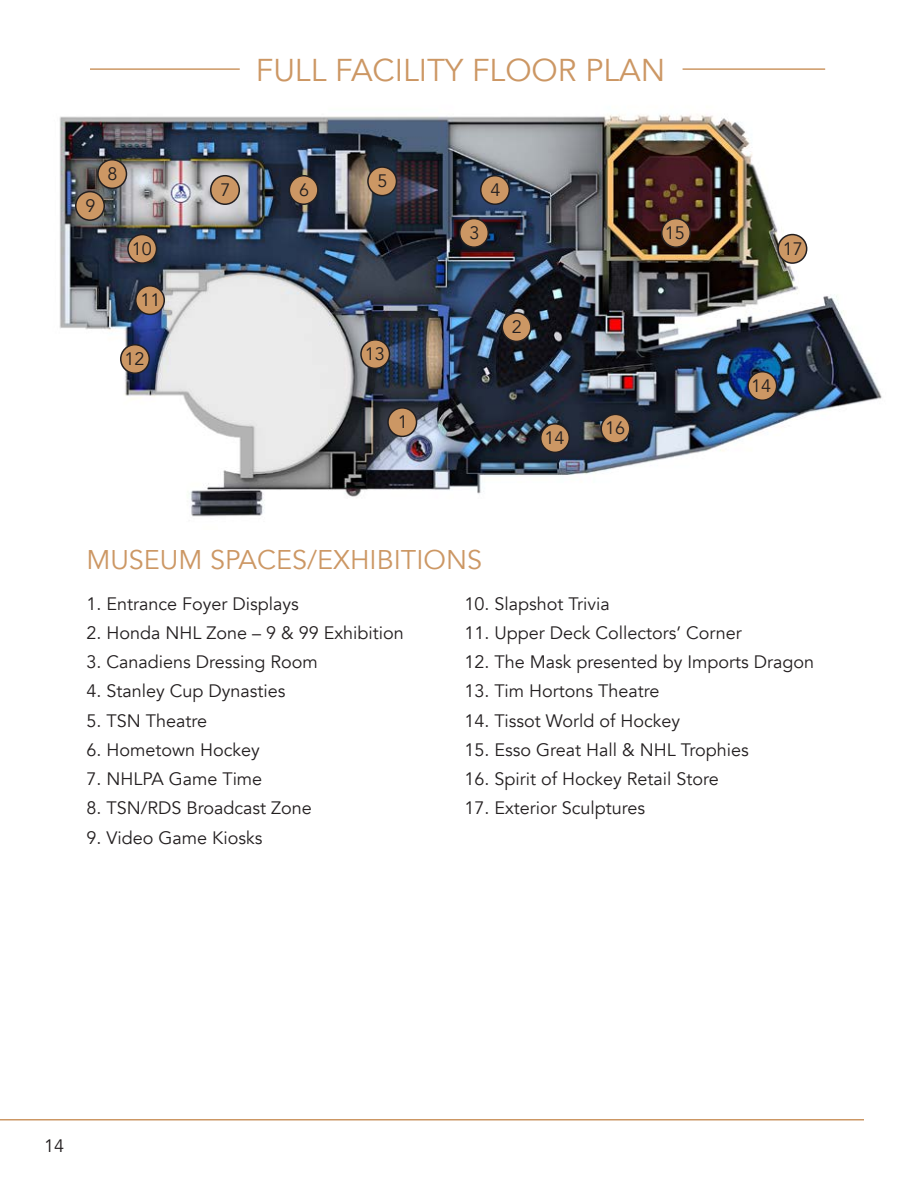
<style>
.page{position:relative;width:918px;height:1188px;background:#fff}
.page>*{position:absolute;margin:0;border:0;box-sizing:border-box;transform-origin:0 0}
.t1{font:31.5px "Avenir";color:#cc9764}
.t2{font:27px "Avenir";color:#cc9764}
.t3{font:18px "Avenir";color:#231f20}
</style>
<div class="page">
<img style="left:59px;top:114px;width:823px;height:403px">
<div style="left:460px;top:219px;width:28px;height:28px;background:#cc9764;border-radius:50%"></div>
<div style="left:459px;top:218px;width:30px;height:30px;border:2px solid #231f20;border-radius:50%"></div>
<div style="left:481px;top:176px;width:28px;height:28px;background:#cc9764;border-radius:50%"></div>
<div style="left:480px;top:175px;width:30px;height:30px;border:2px solid #231f20;border-radius:50%"></div>
<div style="left:368px;top:167px;width:28px;height:29px;background:#cc9764;border-radius:50%"></div>
<div style="left:367px;top:166px;width:30px;height:30px;border:2px solid #231f20;border-radius:50%"></div>
<div style="left:289px;top:176px;width:29px;height:28px;background:#cc9764;border-radius:50%"></div>
<div style="left:289px;top:175px;width:30px;height:30px;border:2px solid #231f20;border-radius:50%"></div>
<div style="left:211px;top:176px;width:28px;height:28px;background:#cc9764;border-radius:50%"></div>
<div style="left:210px;top:175px;width:30px;height:30px;border:2px solid #231f20;border-radius:50%"></div>
<div style="left:98px;top:160px;width:28px;height:28px;background:#cc9764;border-radius:50%"></div>
<div style="left:97px;top:159px;width:30px;height:30px;border:2px solid #231f20;border-radius:50%"></div>
<div style="left:76px;top:192px;width:28px;height:28px;background:#cc9764;border-radius:50%"></div>
<div style="left:75px;top:191px;width:30px;height:30px;border:2px solid #231f20;border-radius:50%"></div>
<div style="left:128px;top:235px;width:29px;height:28px;background:#cc9764;border-radius:50%"></div>
<div style="left:127px;top:234px;width:30px;height:30px;border:2px solid #231f20;border-radius:50%"></div>
<div style="left:136px;top:286px;width:28px;height:28px;background:#cc9764;border-radius:50%"></div>
<div style="left:135px;top:285px;width:30px;height:30px;border:2px solid #231f20;border-radius:50%"></div>
<div style="left:121px;top:345px;width:28px;height:28px;background:#cc9764;border-radius:50%"></div>
<div style="left:120px;top:344px;width:30px;height:30px;border:2px solid #231f20;border-radius:50%"></div>
<div style="left:361px;top:340px;width:29px;height:28px;background:#cc9764;border-radius:50%"></div>
<div style="left:360px;top:339px;width:30px;height:30px;border:2px solid #231f20;border-radius:50%"></div>
<div style="left:541px;top:424px;width:28px;height:28px;background:#cc9764;border-radius:50%"></div>
<div style="left:540px;top:423px;width:30px;height:30px;border:2px solid #231f20;border-radius:50%"></div>
<div style="left:748px;top:372px;width:29px;height:28px;background:#cc9764;border-radius:50%"></div>
<div style="left:747px;top:371px;width:30px;height:30px;border:2px solid #231f20;border-radius:50%"></div>
<div style="left:662px;top:219px;width:28px;height:28px;background:#cc9764;border-radius:50%"></div>
<div style="left:661px;top:218px;width:30px;height:30px;border:2px solid #231f20;border-radius:50%"></div>
<div style="left:601px;top:414px;width:29px;height:29px;background:#cc9764;border-radius:50%"></div>
<div style="left:600px;top:414px;width:31px;height:30px;border:2px solid #231f20;border-radius:50%"></div>
<div style="left:778px;top:235px;width:29px;height:28px;background:#cc9764;border-radius:50%"></div>
<div style="left:777px;top:234px;width:30px;height:30px;border:2px solid #231f20;border-radius:50%"></div>
<hr style="left:683px;top:68px;width:142px;height:2px;background:#cc9764">
<hr style="left:90px;top:68px;width:150px;height:2px;background:#cc9764">
<hr style="left:0;top:1119px;width:864px;height:1px;background:#cc9764">
<div style="left:388px;top:408px;width:29px;height:28px;background:#cc9764;border-radius:50%"></div>
<div style="left:387px;top:407px;width:30px;height:30px;border:2px solid #231f20;border-radius:50%"></div>
<div style="left:502px;top:313px;width:29px;height:28px;background:#cc9764;border-radius:50%"></div>
<div style="left:502px;top:312px;width:30px;height:30px;border:2px solid #231f20;border-radius:50%"></div>
<p class="t1" style="left:256px;top:52px;width:411px">FULL FACILITY FLOOR PLAN</p>
<p class="t3" style="left:85px;top:195px;width:12px">9</p>
<p class="t3" style="left:108px;top:163px;width:12px">8</p>
<p class="t3" style="left:132px;top:238px;width:22px">10</p>
<p class="t3" style="left:140px;top:289px;width:22px">11</p>
<p class="t3" style="left:220px;top:179px;width:12px">7</p>
<p class="t3" style="left:299px;top:179px;width:12px">6</p>
<p class="t3" style="left:378px;top:170px;width:12px">5</p>
<p class="t3" style="left:125px;top:348px;width:22px">12</p>
<p class="t3" style="left:365px;top:343px;width:22px">13</p>
<p class="t3" style="left:398px;top:411px;width:12px">1</p>
<p class="t3" style="left:469px;top:222px;width:12px">3</p>
<p class="t3" style="left:490px;top:179px;width:12px">4</p>
<p class="t3" style="left:512px;top:316px;width:12px">2</p>
<p class="t3" style="left:544px;top:427px;width:22px">14</p>
<p class="t3" style="left:665px;top:222px;width:22px">15</p>
<p class="t3" style="left:605px;top:417px;width:22px">16</p>
<p class="t2" style="left:86px;top:544px;width:397px">MUSEUM SPACES/EXHIBITIONS</p>
<p class="t3" style="left:783px;top:238px;width:22px">17</p>
<p class="t3" style="left:751px;top:375px;width:22px">14</p>
<p class="t3" style="left:86px;top:593px;width:214px">1. Entrance Foyer Displays</p>
<p class="t3" style="left:464px;top:593px;width:147px">10. Slapshot Trivia</p>
<p class="t3" style="left:86px;top:622px;width:319px">2. Honda NHL Zone – 9 &amp; 99 Exhibition</p>
<p class="t3" style="left:464px;top:622px;width:279px">11. Upper Deck Collectors’ Corner</p>
<p class="t3" style="left:86px;top:651px;width:233px">3. Canadiens Dressing Room</p>
<p class="t3" style="left:464px;top:651px;width:351px">12. The Mask presented by Imports Dragon</p>
<p class="t3" style="left:86px;top:680px;width:201px">4. Stanley Cup Dynasties</p>
<p class="t3" style="left:464px;top:680px;width:197px">13. Tim Hortons Theatre</p>
<p class="t3" style="left:86px;top:710px;width:122px">5. TSN Theatre</p>
<p class="t3" style="left:464px;top:710px;width:217px">14. Tissot World of Hockey</p>
<p class="t3" style="left:86px;top:739px;width:175px">6. Hometown Hockey</p>
<p class="t3" style="left:464px;top:739px;width:286px">15. Esso Great Hall &amp; NHL Trophies</p>
<p class="t3" style="left:86px;top:768px;width:177px">7. NHLPA Game Time</p>
<p class="t3" style="left:464px;top:768px;width:256px">16. Spirit of Hockey Retail Store</p>
<p class="t3" style="left:86px;top:797px;width:227px">8. TSN/RDS Broadcast Zone</p>
<p class="t3" style="left:464px;top:797px;width:182px">17. Exterior Sculptures</p>
<p class="t3" style="left:86px;top:827px;width:178px">9. Video Game Kiosks</p>
<p class="t3" style="left:44px;top:1135px;width:22px">14</p>
</div>
